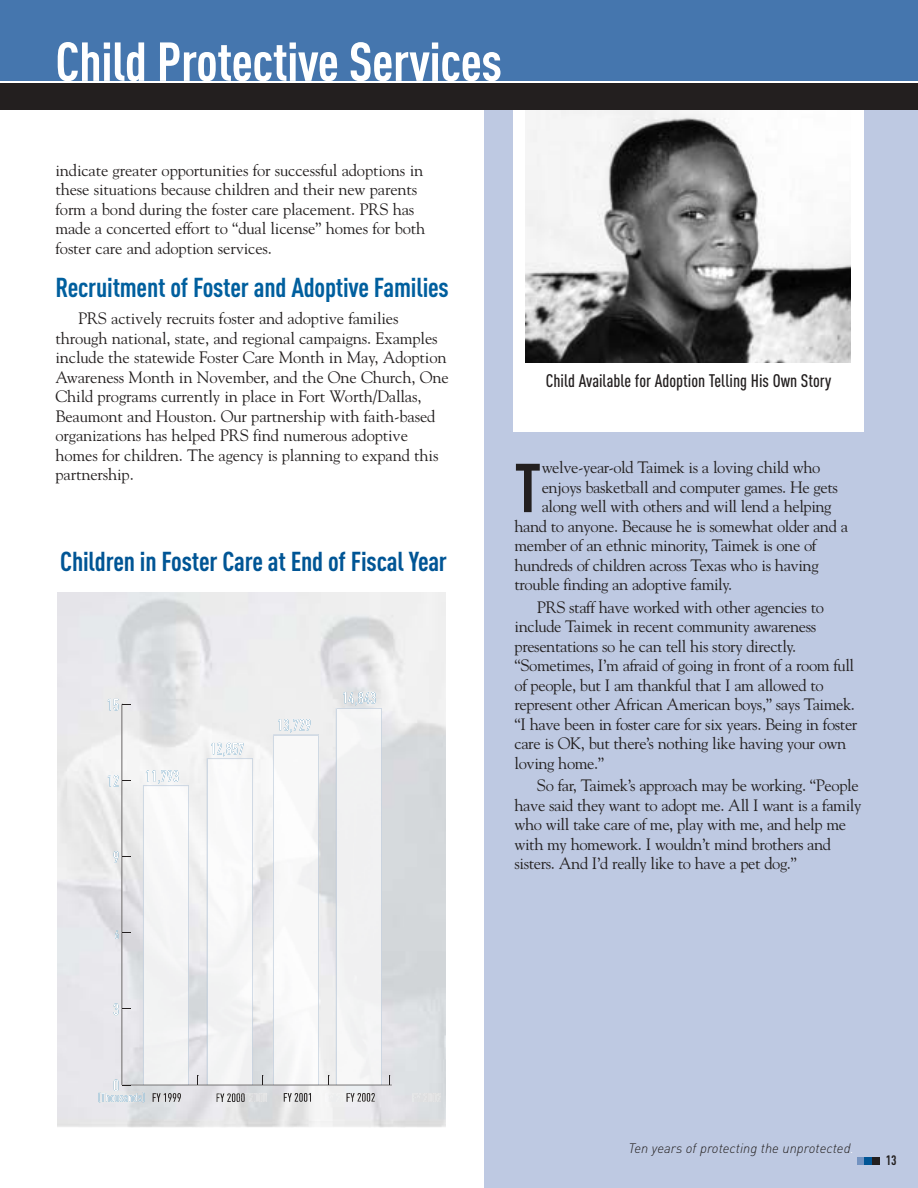
<style>
.page{position:relative;width:918px;height:1188px;background:#fff}
.page>*{position:absolute;margin:0;border:0;box-sizing:border-box;transform-origin:0 0}
.t1{font:700 67.95px "DIN Cond";color:#231f1f}
.t2{font:700 54px "DIN Cond";letter-spacing:-.01em;color:#fff}
.t3{font:700 27px "DIN Cond";letter-spacing:-.01em;color:#005f9e}
.t4{font:700 27px "DIN Cond";letter-spacing:-.01em;color:#005595}
.t5{font:500 18px "DIN Cond";color:#231f1f}
.t6{font:16.5px/19.5px "Goudy";letter-spacing:-.025em;color:#231f1f}
.t7{font:italic 300 13.5px "DIN";color:#231f1f}
.t8{font:700 13.5px "DIN Cond";color:#231f1f}
.s1{color:#fff}
</style>
<div class="page">
<div style="left:0;top:0;width:918px;height:81px;background:#4576ae"></div>
<div style="left:484px;top:110px;width:434px;height:1078px;background:#bec9e2"></div>
<div style="left:513px;top:108px;width:351px;height:255px;background:#fff"></div>
<img style="left:525px;top:110px;width:325px;height:253px">
<div style="left:513px;top:363px;width:351px;height:69px;background:#fff"></div>
<div style="left:857px;top:1157px;width:8px;height:8px;background:#7393c1"></div>
<div style="left:872px;top:1157px;width:8px;height:8px;background:#231f1f"></div>
<div style="left:865px;top:1157px;width:7px;height:8px;background:#005595"></div>
<div style="left:0;top:83px;width:918px;height:27px;background:#231f1f"></div>
<svg style="left:413px;top:1093px;width:28px;height:9px"></svg>
<svg style="left:98px;top:692px;width:294px;height:411px"></svg>
<img style="left:284px;top:1093px;width:27px;height:9px">
<h2 class="t2" style="left:56px;top:42px;width:448px">Child Protective Services</h2>
<p class="t6" style="left:56px;top:162px;width:371px">indicate greater opportunities for successful adoptions in these situations because children and their new parents form a bond during the foster care placement. PRS has made a concerted effort to “dual license” homes for both foster care and adoption services.</p>
<h3 class="t3" style="left:56px;top:278px;width:395px">Recruitment of Foster and Adoptive Families</h3>
<p class="t6" style="left:56px;top:310px;width:395px;text-indent:22px">PRS actively recruits foster and adoptive families through national, state, and regional campaigns. Examples include the statewide Foster Care Month in May, Adoption Awareness Month in November, and the One Church, One Child programs currently in place in Fort Worth/Dallas, Beaumont and Houston. Our partnership with faith-based organizations has helped PRS find numerous adoptive homes for children. The agency is planning to expand this partnership.</p>
<h3 class="t4" style="left:60px;top:552px;width:388px">Children in Foster Care at End of Fiscal Year</h3>
<p class="t5" style="left:546px;top:374px;width:287px">Child Available for Adoption Telling His Own Story</p>
<h1 class="t1" style="left:514px;top:464px;width:28px">T</h1>
<p class="t6" style="left:542px;top:459px;width:280px">welve-year-old Taimek is a loving child who</p>
<p class="t6" style="left:542px;top:478px;width:298px">enjoys basketball and computer games. He gets</p>
<p class="t6" style="left:542px;top:498px;width:291px">along well with others and will lend a helping</p>
<p class="t6" style="left:515px;top:517px;width:335px">hand to anyone. Because he is somewhat older and a</p>
<p class="t6" style="left:515px;top:537px;width:303px">member of an ethnic minority, Taimek is one of</p>
<p class="t6" style="left:515px;top:556px;width:306px">hundreds of children across Texas who is having</p>
<p class="t6" style="left:515px;top:576px;width:219px">trouble finding an adoptive family.</p>
<p class="t6" style="left:515px;top:598px;width:344px;text-indent:22px">PRS staff have worked with other agencies to include Taimek in recent community awareness presentations so he can tell his story directly. “Sometimes, I’m afraid of going in front of a room full of people, but I am thankful that I am allowed to represent other African American boys,” says Taimek. “I have been in foster care for six years. Being in foster care is OK, but there’s nothing like having your own loving home.”</p>
<p class="t6" style="left:515px;top:777px;width:348px;text-indent:22px">So far, Taimek’s approach may be working. “People have said they want to adopt me. All I want is a family who will take care of me, play with me, and help me with my homework. I wouldn’t mind brothers and sisters. And I’d really like to have a pet dog.”</p>
<p class="t7" style="left:629px;top:1143px;width:227px">Ten years of protecting the unprotected<span class="s1">.</span></p>
<p class="t8" style="left:886px;top:1155px;width:12px">13</p>
</div>
